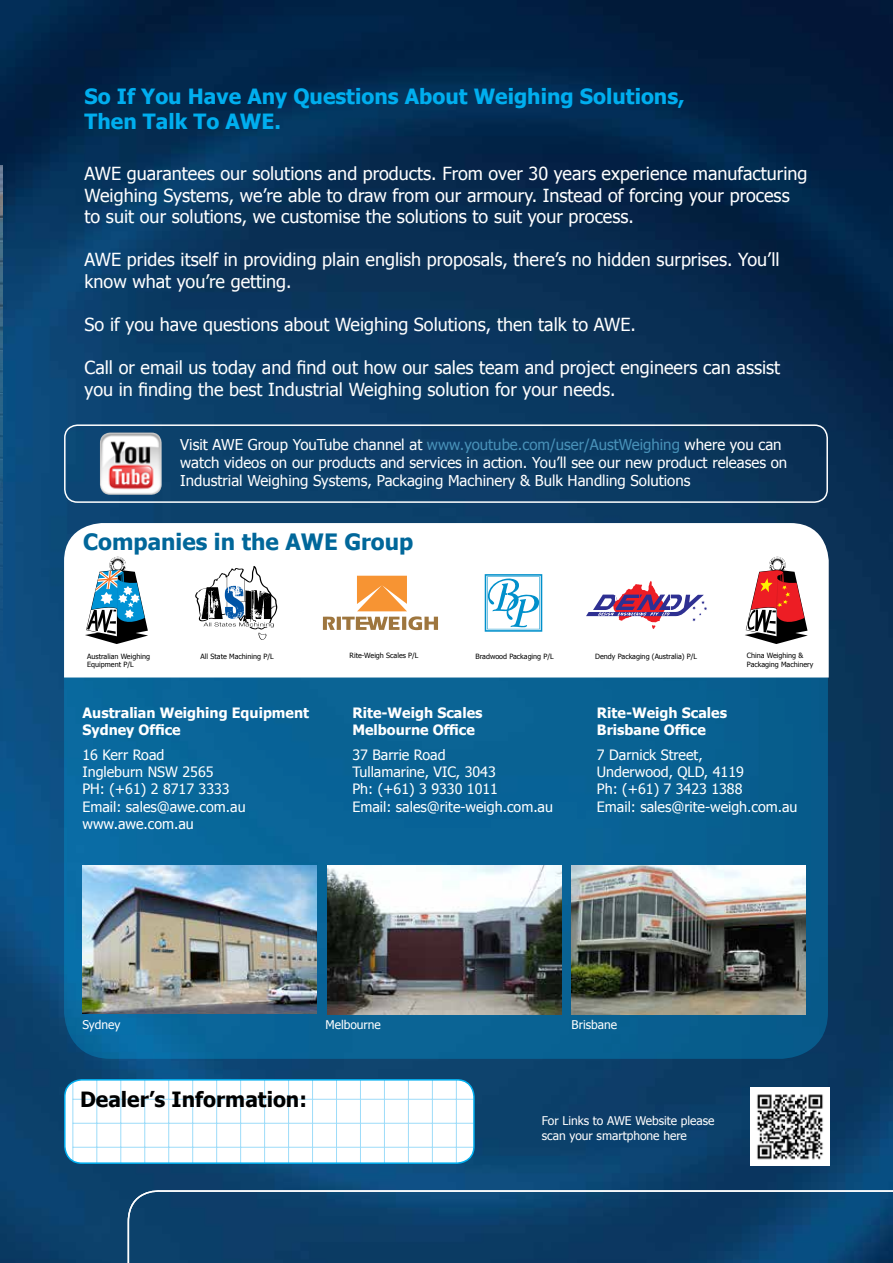
<style>
.page{position:relative;width:893px;height:1263px;background:#fff}
.page>*{position:absolute;margin:0;border:0;box-sizing:border-box;transform-origin:0 0}
.t1{font:700 22.5px "Tahoma";color:#01679a}
.t2{font:700 21px/25.2px "Tahoma";color:#00aeef}
.t3{font:700 21px "Tahoma";color:#000}
.t4{font:18px/21.6px "Tahoma";color:#fff}
.t5{font:15px/18px "Tahoma";color:#fff}
.t6{font:14.25px/17.1px "Tahoma";color:#fff}
.t7{font:700 14.25px/17.1px "Tahoma";color:#fff}
.t8{font:12px/14.4px "Tahoma";color:#fff}
.t9{font:7.2px/8.7px "Tahoma";color:#000}
.s1{color:#4891b8}
</style>
<div class="page">
<img style="left:0;top:0;width:893px;height:1263px">
<svg style="left:0;top:120px;width:893px;height:45px;background:#02294e"></svg>
<div style="left:64px;top:571px;width:764px;height:488px;background:linear-gradient(to right,#0d6b9f,#0b5f8e);border-radius:47px"></div>
<img style="left:327px;top:866px;width:234px;height:148px">
<img style="left:572px;top:866px;width:233px;height:148px">
<svg style="left:64px;top:523px;width:765px;height:154px"></svg>
<svg style="left:72px;top:1080px;width:402px;height:83px"></svg>
<div style="left:64px;top:1079px;width:411px;height:85px;border:2px solid #00aeef;border-radius:17px"></div>
<div style="left:64px;top:424px;width:764px;height:79px;border:2px solid #fff;border-radius:13px"></div>
<img style="left:100px;top:432px;width:62px;height:63px">
<svg style="left:195px;top:566px;width:82px;height:74px"></svg>
<svg style="left:85px;top:557px;width:63px;height:87px"></svg>
<svg style="left:323px;top:576px;width:115px;height:54px"></svg>
<svg style="left:485px;top:574px;width:57px;height:58px"></svg>
<svg style="left:586px;top:581px;width:121px;height:48px"></svg>
<svg style="left:745px;top:557px;width:63px;height:87px"></svg>
<svg style="left:127px;top:1189px;width:766px;height:74px;background:#11446e"></svg>
<img style="left:751px;top:1087px;width:78px;height:79px">
<img style="left:0;top:165px;width:2px;height:604px">
<img style="left:82px;top:866px;width:235px;height:147px">
<p class="t2" style="left:85px;top:83px;width:602px">So If You Have Any Questions About Weighing Solutions,<br>Then Talk To AWE.</p>
<p class="t4" style="left:85px;top:162px;width:724px">AWE guarantees our solutions and products. From over 30 years experience manufacturing<br>Weighing Systems, we’re able to draw from our armoury. Instead of forcing your process to suit our solutions, we customise the solutions to suit your process.</p>
<p class="t4" style="left:85px;top:248px;width:697px">AWE prides itself in providing plain english proposals, there’s no hidden surprises. You’ll know what you’re getting.</p>
<p class="t4" style="left:85px;top:313px;width:553px">So if you have questions about Weighing Solutions, then talk to AWE.</p>
<p class="t4" style="left:85px;top:356px;width:697px">Call or email us today and find out how our sales team and project engineers can assist you in finding the best Industrial Weighing solution for your needs.</p>
<p class="t5" style="left:180px;top:435px;width:608px">Visit AWE Group YouTube channel at <span class="s1">www.youtube.com/user/AustWeighing</span> where you can watch videos on our products and services in action. You’ll see our new product releases on<br>Industrial Weighing Systems, Packaging Machinery &amp; Bulk Handling Solutions</p>
<p class="t1" style="left:83px;top:526px;width:332px">Companies in the AWE Group</p>
<p class="t9" style="left:87px;top:651px;width:64px">Australian Weighing<br>Equipment P/L</p>
<p class="t9" style="left:201px;top:651px;width:75px">All State Machining P/L</p>
<p class="t9" style="left:350px;top:651px;width:71px">Rite-Weigh Scales P/L</p>
<p class="t9" style="left:747px;top:651px;width:68px">China Weighing &amp;<br>Packaging Machinery</p>
<p class="t9" style="left:475px;top:652px;width:80px">Bradwood Packaging P/L</p>
<p class="t9" style="left:595px;top:652px;width:103px">Dendy Packaging (Australia) P/L</p>
<p class="t7" style="left:82px;top:703px;width:228px">Australian Weighing Equipment<br>Sydney Office</p>
<p class="t6" style="left:82px;top:746px;width:165px">16 Kerr Road<br>Ingleburn NSW 2565<br>PH: (+61) 2 8717 3333<br>Email: sales@awe.com.au www.awe.com.au</p>
<p class="t7" style="left:352px;top:703px;width:132px">Rite-Weigh Scales<br>Melbourne Office</p>
<p class="t6" style="left:352px;top:746px;width:202px">37 Barrie Road<br>Tullamarine, VIC, 3043<br>Ph: (+61) 3 9330 1011<br>Email: sales@rite-weigh.com.au</p>
<p class="t7" style="left:597px;top:703px;width:132px">Rite-Weigh Scales<br>Brisbane Office</p>
<p class="t6" style="left:597px;top:746px;width:202px">7 Darnick Street,<br>Underwood, QLD, 4119<br>Ph: (+61) 7 3423 1388<br>Email: sales@rite-weigh.com.au</p>
<p class="t8" style="left:82px;top:1017px;width:40px">Sydney</p>
<p class="t8" style="left:325px;top:1017px;width:57px">Melbourne</p>
<p class="t8" style="left:572px;top:1017px;width:47px">Brisbane</p>
<p class="t3" style="left:80px;top:1084px;width:229px">Dealer’s Information:</p>
<p class="t8" style="left:542px;top:1113px;width:174px">For Links to AWE Website please scan your smartphone here</p>
</div>
